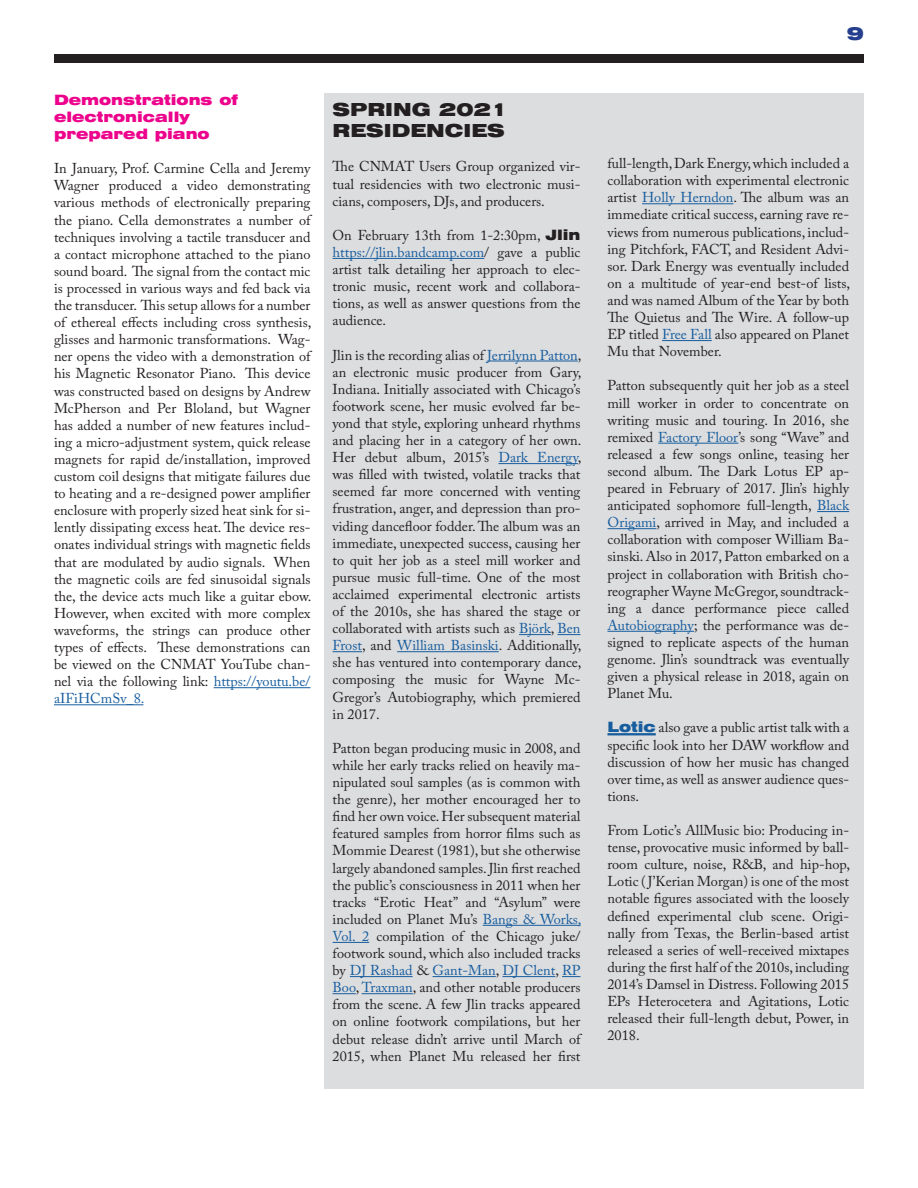
<style>
.page{position:relative;width:918px;height:1188px;background:#fff}
.page>*{position:absolute;margin:0;border:0;box-sizing:border-box;transform-origin:0 0}
.t1{font:900 expanded 18px/21.6px "Swiss 721 BT";color:#231f20}
.t2{font:900 expanded 18px "Swiss 721 BT";color:#253f8e}
.t3{font:14.25px/17.1px "Adobe Caslon Pro";color:#231f20;text-align:justify}
.t4{font:900 expanded 14.25px/17.1px "Swiss 721 BT";color:#ed028c}
.s1{color:#175d9e}
.s2{font-family:"Swiss 721 BT";font-weight:900;font-stretch:expanded}
.s3{font-family:"Swiss 721 BT";font-weight:900;font-stretch:expanded;color:#175d9e}
</style>
<div class="page">
<div style="left:325px;top:93px;width:539px;height:996px;background:#dcdddf"></div>
<div style="left:54px;top:54px;width:810px;height:9px;background:#231f20"></div>
<hr style="left:214px;top:687px;width:96px;height:1px;background:#175d9e">
<hr style="left:54px;top:704px;width:89px;height:1px;background:#175d9e">
<hr style="left:333px;top:258px;width:151px;height:1px;background:#175d9e">
<hr style="left:487px;top:361px;width:91px;height:1px;background:#175d9e">
<hr style="left:499px;top:463px;width:79px;height:1px;background:#175d9e">
<hr style="left:519px;top:634px;width:32px;height:1px;background:#175d9e">
<svg style="left:557px;top:634px;width:24px;height:1px"></svg>
<svg style="left:333px;top:651px;width:29px;height:1px"></svg>
<hr style="left:397px;top:651px;width:102px;height:1px;background:#175d9e">
<hr style="left:483px;top:925px;width:97px;height:1px;background:#175d9e">
<hr style="left:333px;top:942px;width:36px;height:1px;background:#175d9e">
<hr style="left:350px;top:976px;width:63px;height:1px;background:#175d9e">
<hr style="left:433px;top:976px;width:63px;height:1px;background:#175d9e">
<hr style="left:502px;top:976px;width:53px;height:1px;background:#175d9e">
<svg style="left:562px;top:976px;width:19px;height:1px"></svg>
<svg style="left:333px;top:993px;width:23px;height:1px"></svg>
<hr style="left:362px;top:993px;width:51px;height:1px;background:#175d9e">
<hr style="left:642px;top:203px;width:91px;height:1px;background:#175d9e">
<hr style="left:662px;top:340px;width:50px;height:1px;background:#175d9e">
<hr style="left:658px;top:443px;width:80px;height:1px;background:#175d9e">
<hr style="left:817px;top:511px;width:32px;height:1px;background:#175d9e">
<hr style="left:608px;top:528px;width:48px;height:1px;background:#175d9e">
<hr style="left:608px;top:631px;width:86px;height:1px;background:#175d9e">
<hr style="left:608px;top:733px;width:48px;height:2px;background:#175d9e">
<p class="t4" style="left:54px;top:91px;width:186px">Demonstrations of electronically prepared piano</p>
<p class="t3" style="left:54px;top:160px;width:259px">In January, Prof. Carmine Cella and Jeremy Wagner produced a video demonstrating various methods of electronically preparing the piano. Cella demonstrates a number of techniques involving a tactile transducer and a contact microphone attached to the piano sound board. The signal from the contact mic is processed in various ways and fed back via the transducer. This setup allows for a number of ethereal effects including cross synthesis, glisses and harmonic transformations. Wag&shy;ner opens the video with a demonstration of his Magnetic Resonator Piano. This device was constructed based on designs by Andrew McPherson and Per Bloland, but Wagner has added a number of new features includ&shy;ing a micro-adjustment system, quick release magnets for rapid de/installation, improved custom coil designs that mitigate failures due to heating and a re-designed power amplifier enclosure with properly sized heat sink for si&shy;lently dissipating excess heat. The device res&shy;onates individual strings with magnetic fields that are modulated by audio signals. When the magnetic coils are fed sinusoidal signals the, the device acts much like a guitar ebow.<br>However, when excited with more complex waveforms, the strings can produce other types of effects. These demonstrations can be viewed on the CNMAT YouTube chan&shy;nel via the following link: <span class="s1">https://youtu.be/ aIFiHCmSv_8.</span></p>
<p class="t1" style="left:333px;top:98px;width:177px">SPRING 2021<br>RESIDENCIES</p>
<p class="t3" style="left:333px;top:158px;width:249px">The CNMAT Users Group organized vir&shy;tual residencies with two electronic musi&shy;cians, composers, DJs, and producers.</p>
<p class="t3" style="left:333px;top:226px;width:249px">On February 13th from 1-2:30pm, <span class="s2">Jlin </span><span class="s1">https://jlin.bandcamp.com</span>/ gave a public artist talk detailing her approach to elec&shy;tronic music, recent work and collabora&shy;tions, as well as answer questions from the audience.</p>
<p class="t3" style="left:333px;top:346px;width:250px">Jlin is the recording alias of <span class="s1">Jerrilynn Patton</span>, an electronic music producer from Gary, Indiana. Initially associated with Chicago’s footwork scene, her music evolved far be&shy;yond that style, exploring unheard rhythms and placing her in a category of her own.<br>Her debut album, 2015’s <span class="s1">Dark Energy</span>, was filled with twisted, volatile tracks that seemed far more concerned with venting frustration, anger, and depression than pro&shy;viding dancefloor fodder. The album was an immediate, unexpected success, causing her to quit her job as a steel mill worker and pursue music full-time. One of the most acclaimed experimental electronic artists of the 2010s, she has shared the stage or collaborated with artists such as <span class="s1">Björk</span>, <span class="s1">Ben Frost</span>, and <span class="s1">William Basinski</span>. Additionally, she has ventured into contemporary dance, composing the music for Wayne Mc-Gregor’s Autobiography, which premiered in 2017.</p>
<p class="t3" style="left:333px;top:739px;width:250px">Patton began producing music in 2008, and while her early tracks relied on heavily ma&shy;nipulated soul samples (as is common with the genre), her mother encouraged her to find her own voice. Her subsequent material featured samples from horror films such as Mommie Dearest (1981), but she otherwise largely abandoned samples. Jlin first reached the public’s consciousness in 2011 when her tracks “Erotic Heat” and “Asylum” were included on Planet Mu’s <span class="s1">Bangs &amp; Works, Vol. 2</span> compilation of the Chicago juke/ footwork sound, which also included tracks by <span class="s1">DJ Rashad</span> &amp; <span class="s1">Gant-Man</span>, <span class="s1">DJ Clent</span>, <span class="s1">RP Boo</span>, <span class="s1">Traxman</span>, and other notable producers from the scene. A few Jlin tracks appeared on online footwork compilations, but her debut release didn’t arrive until March of 2015, when Planet Mu released her first</p>
<p class="t2" style="left:847px;top:22px;width:19px">9</p>
<p class="t3" style="left:608px;top:155px;width:244px">full-length, Dark Energy, which included a collaboration with experimental electronic artist <span class="s1">Holly Herndon</span>. The album was an immediate critical success, earning rave re&shy;views from numerous publications, includ&shy;ing Pitchfork, FACT, and Resident Advi&shy;sor. Dark Energy was eventually included on a multitude of year-end best-of lists, and was named Album of the Year by both The Quietus and The Wire. A follow-up EP titled <span class="s1">Free Fall</span> also appeared on Planet Mu that November.</p>
<p class="t3" style="left:608px;top:377px;width:243px">Patton subsequently quit her job as a steel mill worker in order to concentrate on writing music and touring. In 2016, she remixed <span class="s1">Factory Floor</span>’s song “Wave” and released a few songs online, teasing her second album. The Dark Lotus EP ap&shy;peared in February of 2017. Jlin’s highly anticipated sophomore full-length, <span class="s1">Black Origami</span>, arrived in May, and included a collaboration with composer William Ba&shy;sinski. Also in 2017, Patton embarked on a project in collaboration with British cho&shy;reographer Wayne McGregor, soundtrack&shy;ing a dance performance piece called <span class="s1">Autobiography</span>; the performance was de&shy;signed to replicate aspects of the human genome. Jlin’s soundtrack was eventually given a physical release in 2018, again on Planet Mu.</p>
<p class="t3" style="left:608px;top:719px;width:243px"><span class="s3">Lotic</span> also gave a public artist talk with a specific look into her DAW workflow and discussion of how her music has changed over time, as well as answer audience ques&shy;tions.</p>
<p class="t3" style="left:608px;top:822px;width:244px">From Lotic’s AllMusic bio: Producing in&shy;tense, provocative music informed by ball&shy;room culture, noise, R&amp;B, and hip-hop, Lotic ( J’Kerian Morgan) is one of the most notable figures associated with the loosely defined experimental club scene. Origi&shy;nally from Texas, the Berlin-based artist released a series of well-received mixtapes during the first half of the 2010s, including 2014’s Damsel in Distress. Following 2015<br>EPs Heterocetera and Agitations, Lotic released their full-length debut, Power, in 2018.</p>
</div>
